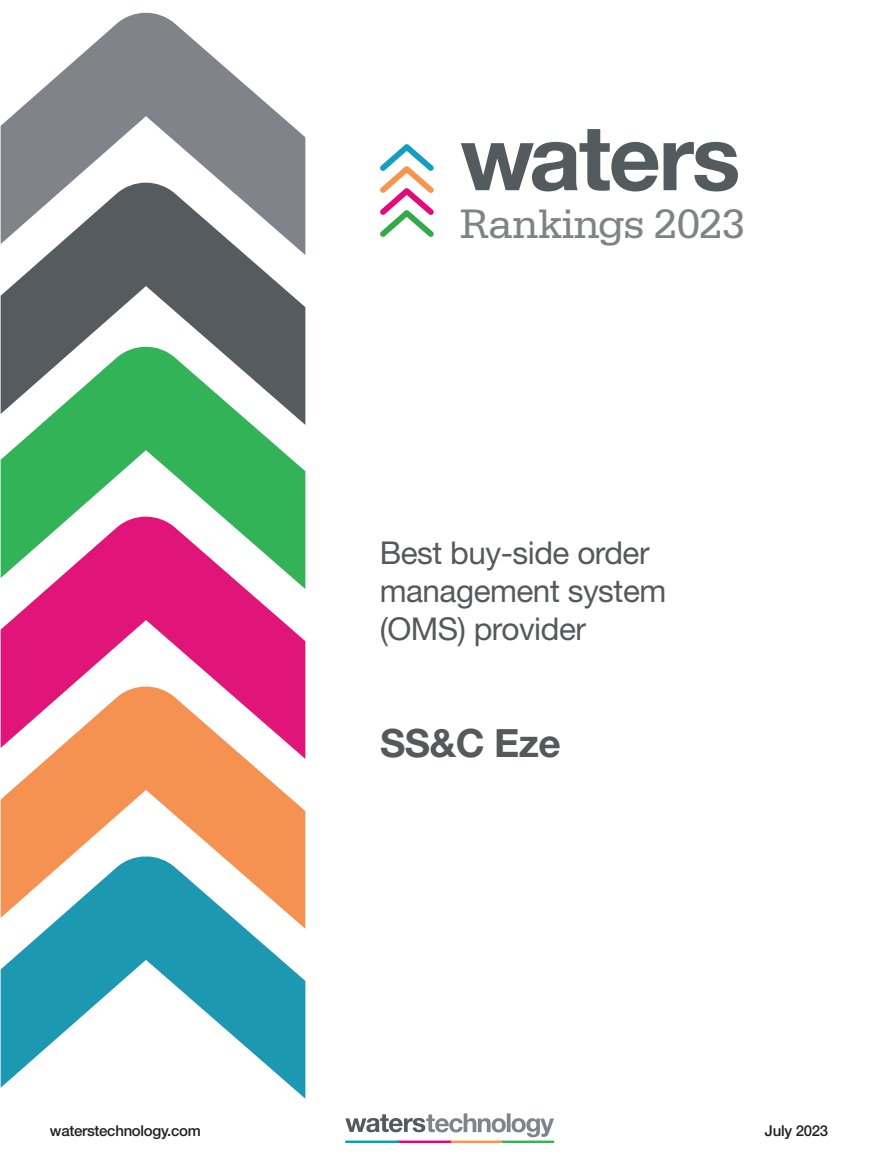
<style>
.page{position:relative;width:876px;height:1174px;background:#fff}
.page>*{position:absolute;margin:0;border:0;box-sizing:border-box;transform-origin:0 0}
.Award_name{font:43.5px "Serifa Std";letter-spacing:-.025em;color:#808285}
.Awards_Write_Up_Body{font:700 39px "Helvetica Neue LT Pro";color:#57585a}
.Awards_Write_Up_Body-2{font:31.5px/37.8px "Helvetica Neue LT Pro";letter-spacing:-.015em;color:#57585a}
.t1{font:500 15px "Helvetica Neue LT Pro";letter-spacing:-.02em;color:#231f20}
</style>
<div class="page">
<svg style="left:345px;top:1113px;width:209px;height:24px"></svg>
<hr style="left:500px;top:1140px;width:54px;height:3px;background:#32b457">
<hr style="left:448px;top:1140px;width:55px;height:3px;background:#f79447">
<hr style="left:397px;top:1140px;width:54px;height:3px;background:#e40278">
<hr style="left:345px;top:1140px;width:55px;height:3px;background:#009fc3">
<svg style="left:1px;top:589px;width:304px;height:94px;fill:#e1147a"></svg>
<svg style="left:1px;top:929px;width:304px;height:169px;fill:#1d98b1"></svg>
<svg style="left:1px;top:683px;width:304px;height:246px"></svg>
<svg style="left:1px;top:425px;width:304px;height:164px;fill:#32b358"></svg>
<svg style="left:1px;top:255px;width:304px;height:170px;fill:#555b5f"></svg>
<svg style="left:1px;top:13px;width:304px;height:242px;fill:#80848a"></svg>
<svg style="left:461px;top:129px;width:277px;height:62px"></svg>
<svg style="left:380px;top:144px;width:54px;height:93px"></svg>
<p class="Award_name" style="left:460px;top:200px;width:287px">Rankings 2023</p>
<p class="Awards_Write_Up_Body-2" style="left:380px;top:533px;width:288px">Best buy-side order management system (OMS) provider</p>
<p class="Awards_Write_Up_Body" style="left:380px;top:719px;width:182px">SS&amp;C Eze</p>
<p class="t1" style="left:50px;top:1121px;width:152px">waterstechnology.com</p>
<p class="t1" style="left:765px;top:1121px;width:65px">July 2023</p>
</div>
